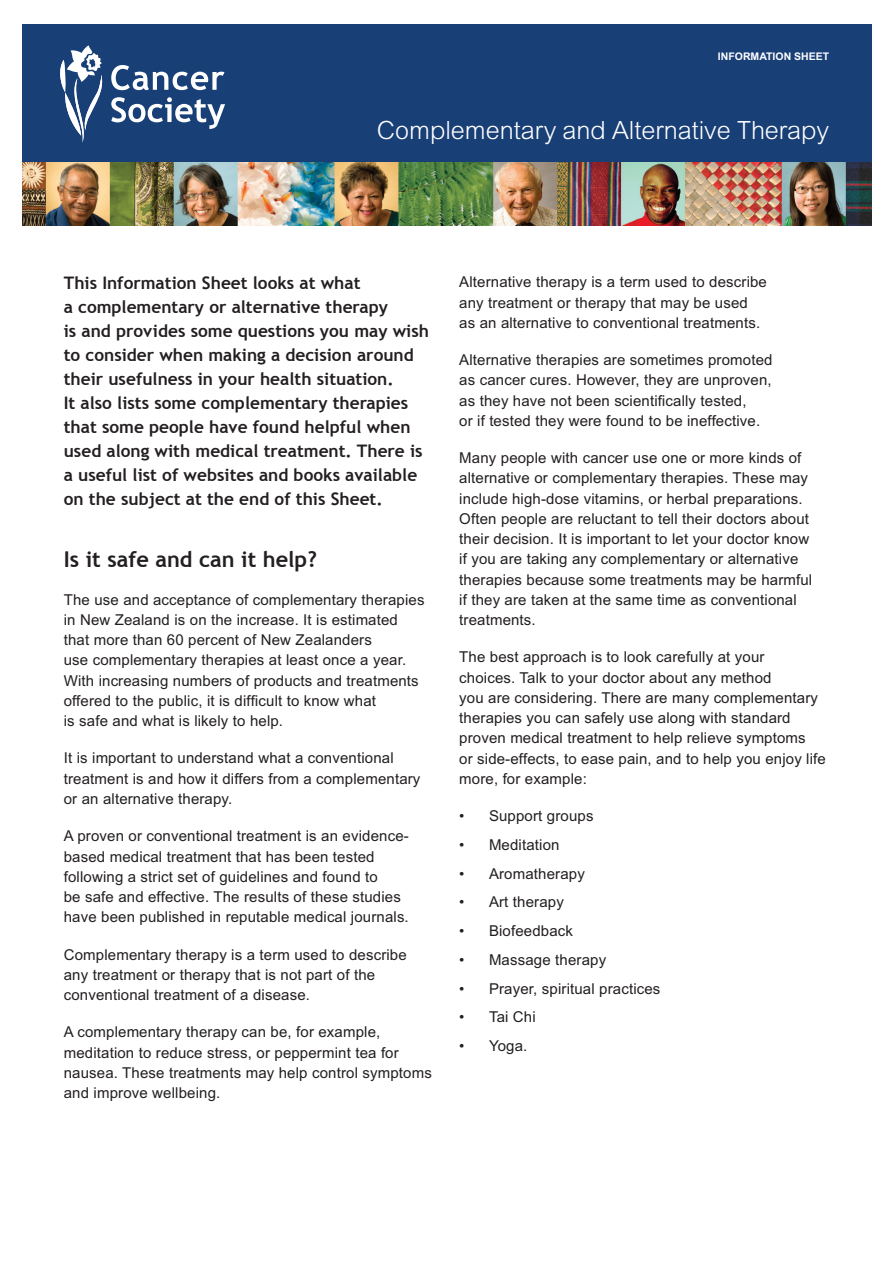
<style>
.page{position:relative;width:893px;height:1263px;background:#fff}
.page>*{position:absolute;margin:0;border:0;box-sizing:border-box;transform-origin:0 0}
.N_mast_heading{font:27px "Arial";color:#fff}
.N_subhead{font:700 21.75px "Trebuchet MS";color:#231f20}
.N_Intro_Para{font:700 17.25px/24px "Trebuchet MS";color:#231f20}
.N_bodycopy{font:15px/20.2px "Arial";letter-spacing:.01em;color:#231f20}
.N_body_bullets_spaci{font:15px "Arial";letter-spacing:.01em;color:#231f20}
.N__Information_sheet{font:700 10.5px "Arial";color:#fff}
</style>
<div class="page">
<div style="left:22px;top:24px;width:850px;height:201px;background:#193f77"></div>
<img style="left:22px;top:162px;width:850px;height:63px">
<svg style="left:60px;top:45px;width:43px;height:98px"></svg>
<svg style="left:111px;top:97px;width:114px;height:32px"></svg>
<svg style="left:111px;top:65px;width:113px;height:25px"></svg>
<p class="N__Information_sheet" style="left:718px;top:49px;width:113px">INFORMATION SHEET</p>
<p class="N_mast_heading" style="left:377px;top:112px;width:454px">Complementary and Alternative Therapy</p>
<p class="N_Intro_Para" style="left:64px;top:271px;width:367px">This Information Sheet looks at what<br>a complementary or alternative therapy<br>is and provides some questions you may wish to consider when making a decision around their usefulness in your health situation.<br>It also lists some complementary therapies that some people have found helpful when used along with medical treatment. There is a useful list of websites and books available on the subject at the end of this Sheet.</p>
<p class="N_subhead" style="left:64px;top:546px;width:255px">Is it safe and can it help?</p>
<p class="N_bodycopy" style="left:64px;top:589px;width:362px">The use and acceptance of complementary therapies in New Zealand is on the increase. It is estimated that more than 60 percent of New Zealanders<br>use complementary therapies at least once a year.<br>With increasing numbers of products and treatments offered to the public, it is difficult to know what<br>is safe and what is likely to help.</p>
<p class="N_bodycopy" style="left:64px;top:748px;width:358px">It is important to understand what a conventional treatment is and how it differs from a complementary or an alternative therapy.</p>
<p class="N_bodycopy" style="left:64px;top:826px;width:347px">A proven or conventional treatment is an evidence&shy;based medical treatment that has been tested following a strict set of guidelines and found to<br>be safe and effective. The results of these studies have been published in reputable medical journals.</p>
<p class="N_bodycopy" style="left:64px;top:944px;width:345px">Complementary therapy is a term used to describe any treatment or therapy that is not part of the conventional treatment of a disease.</p>
<p class="N_bodycopy" style="left:64px;top:1022px;width:370px">A complementary therapy can be, for example, meditation to reduce stress, or peppermint tea for nausea. These treatments may help control symptoms and improve wellbeing.</p>
<p class="N_bodycopy" style="left:459px;top:272px;width:309px">Alternative therapy is a term used to describe any treatment or therapy that may be used as an alternative to conventional treatments.</p>
<p class="N_bodycopy" style="left:459px;top:350px;width:315px">Alternative therapies are sometimes promoted as cancer cures. However, they are unproven, as they have not been scientifically tested,<br>or if tested they were found to be ineffective.</p>
<p class="N_bodycopy" style="left:459px;top:448px;width:355px">Many people with cancer use one or more kinds of alternative or complementary therapies. These may include high-dose vitamins, or herbal preparations.<br>Often people are reluctant to tell their doctors about their decision. It is important to let your doctor know if you are taking any complementary or alternative therapies because some treatments may be harmful if they are taken at the same time as conventional treatments.</p>
<p class="N_bodycopy" style="left:459px;top:647px;width:368px">The best approach is to look carefully at your<br>choices. Talk to your doctor about any method<br>you are considering. There are many complementary therapies you can safely use along with standard proven medical treatment to help relieve symptoms<br>or side-effects, to ease pain, and to help you enjoy life more, for example:</p>
<p class="N_body_bullets_spaci" style="left:459px;top:806px;width:136px">• Support groups</p>
<p class="N_body_bullets_spaci" style="left:459px;top:835px;width:102px">• Meditation</p>
<p class="N_body_bullets_spaci" style="left:459px;top:863px;width:127px">• Aromatherapy</p>
<p class="N_body_bullets_spaci" style="left:459px;top:892px;width:106px">• Art therapy</p>
<p class="N_body_bullets_spaci" style="left:459px;top:921px;width:115px">• Biofeedback</p>
<p class="N_body_bullets_spaci" style="left:459px;top:950px;width:148px">• Massage therapy</p>
<p class="N_body_bullets_spaci" style="left:459px;top:979px;width:203px">• Prayer, spiritual practices</p>
<p class="N_body_bullets_spaci" style="left:459px;top:1007px;width:78px">• Tai Chi</p>
<p class="N_body_bullets_spaci" style="left:459px;top:1036px;width:70px">• Yoga.</p>
</div>
